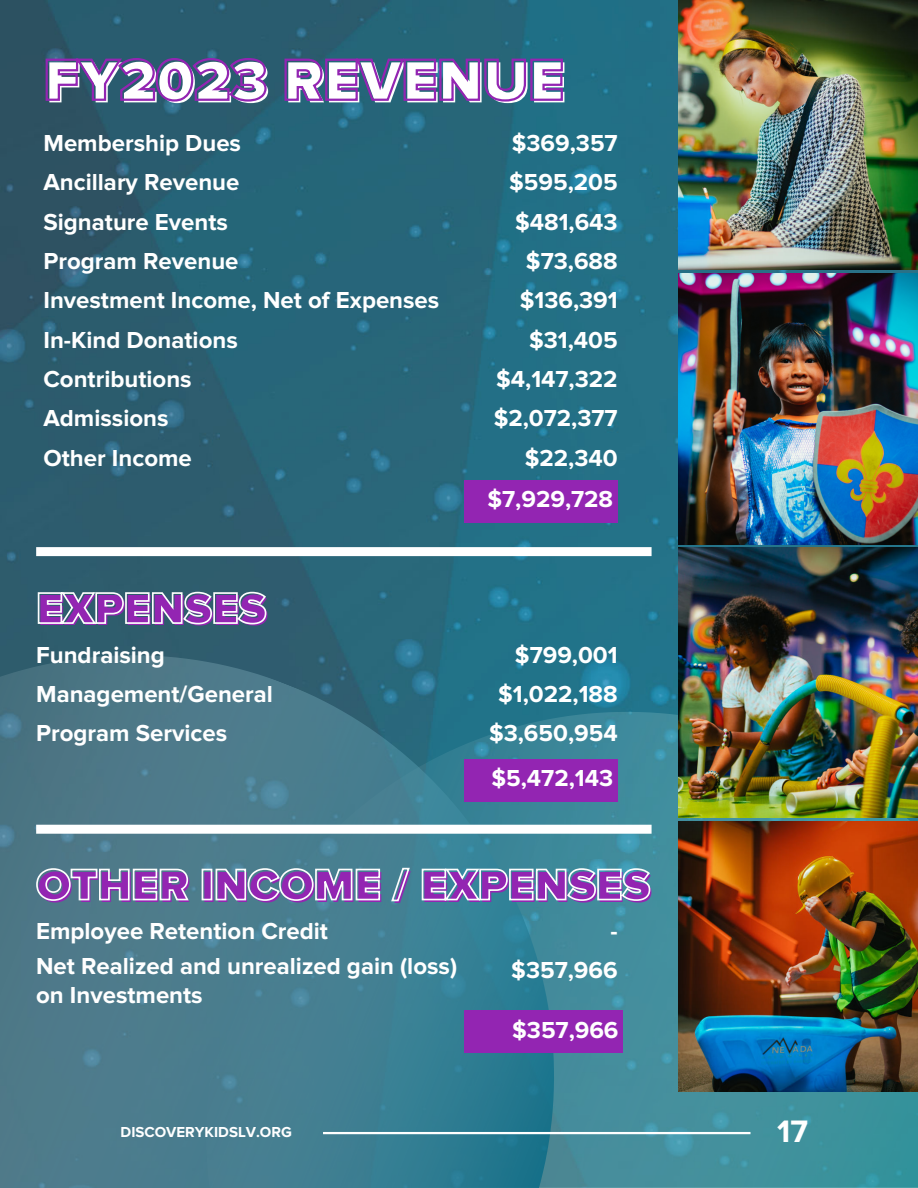
<style>
.page{position:relative;width:918px;height:1188px;background:#fff}
.page>*{position:absolute;margin:0;border:0;box-sizing:border-box;transform-origin:0 0}
.t1{font:900 60px "Proxima Nova";color:#fff}
.t2{font:900 45px "Proxima Nova";color:#9325b2}
.t3{font:700 32.25px "Proxima Nova";color:#fff}
.t4{font:700 24px/39.3px "Proxima Nova";color:#fff}
.t5{font:700 15px "Proxima Nova";color:#fff}
</style>
<div class="page">
<img style="left:0;top:0;width:918px;height:712px">
<svg style="left:554px;top:712px;width:364px;height:476px;background:#418d9c"></svg>
<svg style="left:0;top:655px;width:554px;height:533px;background:#427b8d"></svg>
<hr style="left:323px;top:1132px;width:428px;height:2px;background:#fff">
<svg style="left:44px;top:57px;width:520px;height:46px;background:#405382"></svg>
<div style="left:464px;top:480px;width:154px;height:43px;background:#9325b2"></div>
<div style="left:464px;top:1011px;width:159px;height:42px;background:#9325b2"></div>
<svg style="left:35px;top:867px;width:617px;height:36px;background:#6e9caa"></svg>
<img style="left:679px;top:0;width:239px;height:270px">
<img style="left:679px;top:273px;width:239px;height:271px">
<img style="left:679px;top:821px;width:239px;height:270px">
<img style="left:679px;top:548px;width:239px;height:270px">
<div style="left:36px;top:547px;width:616px;height:9px;background:#fff"></div>
<div style="left:464px;top:759px;width:154px;height:43px;background:#9325b2"></div>
<svg style="left:37px;top:591px;width:231px;height:34px;background:#658793"></svg>
<div style="left:36px;top:825px;width:616px;height:9px;background:#fff"></div>
<h1 class="t1" style="left:46px;top:48px;width:522px">FY2023 REVENUE</h1>
<p class="t4" style="left:43px;top:124px;width:397px">Membership Dues<br>Ancillary Revenue<br>Signature Events<br>Program Revenue<br>Investment Income, Net of Expenses<br>In-Kind Donations<br>Contributions<br>Admissions<br>Other Income</p>
<p class="t4" style="left:494px;top:124px;width:126px;text-align:right">$369,357 $595,205 $481,643 $73,688 $136,391 $31,405 $4,147,322 $2,072,377 $22,340</p>
<h2 class="t2" style="left:38px;top:584px;width:231px">EXPENSES</h2>
<p class="t4" style="left:488px;top:480px;width:127px">$7,929,728</p>
<p class="t4" style="left:36px;top:635px;width:238px">Fundraising<br>Management/General<br>Program Services</p>
<p class="t4" style="left:489px;top:635px;width:130px;text-align:right">$799,001 $1,022,188 $3,650,954</p>
<p class="t4" style="left:492px;top:759px;width:123px">$5,472,143</p>
<h2 class="t2" style="left:38px;top:861px;width:615px">OTHER INCOME / EXPENSES</h2>
<p class="t4" style="left:36px;top:914px;width:422px;line-height:34.8px">Employee Retention Credit<br>Net Realized and unrealized gain (loss)</p>
<p class="t4" style="left:36px;top:976px;width:168px">on Investments</p>
<p class="t4" style="left:511px;top:912px;width:108px;text-align:right">- $357,966</p>
<p class="t4" style="left:512px;top:1010px;width:108px">$357,966</p>
<p class="t5" style="left:121px;top:1123px;width:173px">DISCOVERYKIDSLV.ORG</p>
<h3 class="t3" style="left:777px;top:1112px;width:32px">17</h3>
</div>
